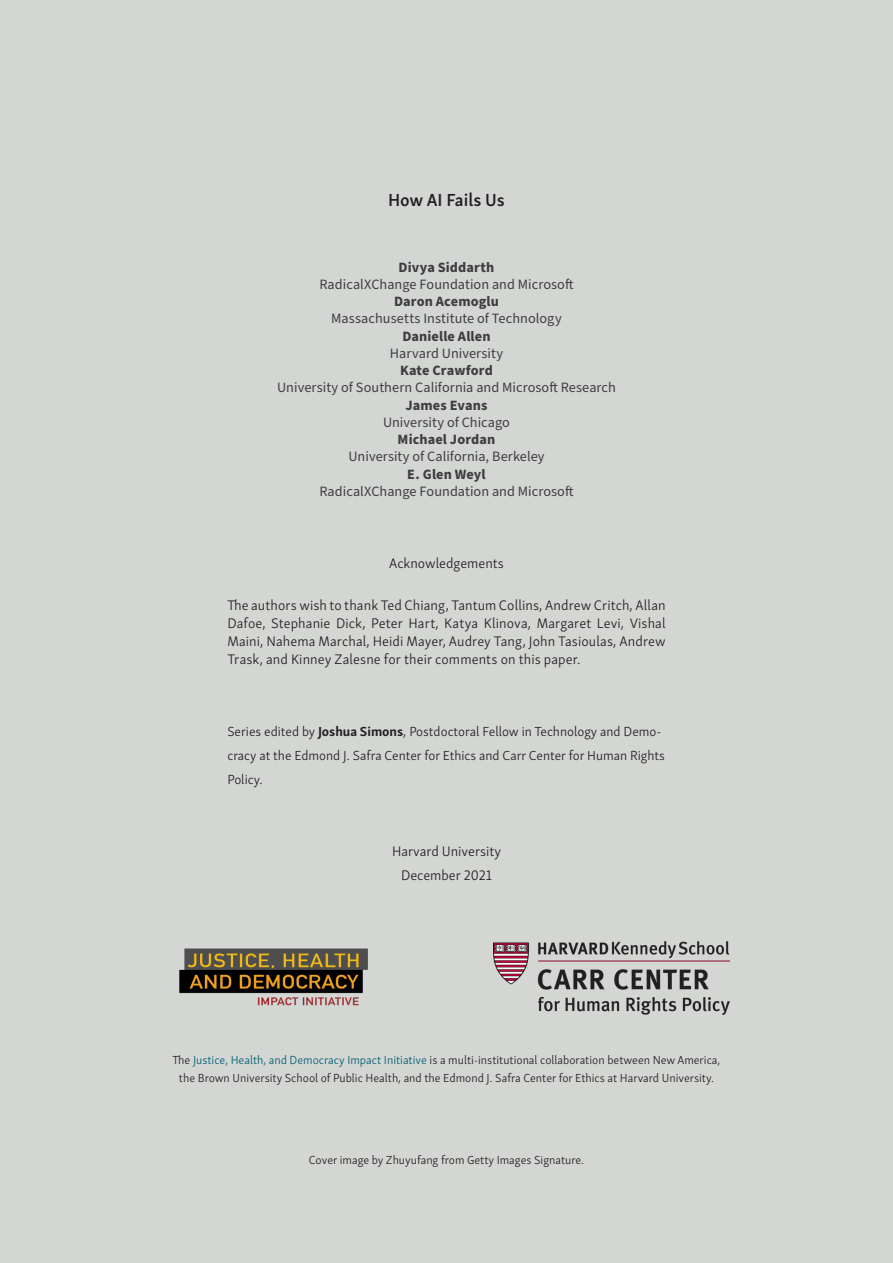
<style>
.page{position:relative;width:893px;height:1263px;background:#d4d6d4}
.page>*{position:absolute;margin:0;border:0;box-sizing:border-box;transform-origin:0 0}
.t1{font:600 18px "Skolar Sans Latn";letter-spacing:-.005em;color:#231f20}
.t2{font:300 14.25px/18px "Skolar Sans Latn";color:#231f20;text-align:justify}
.t3{font:14.25px "Source Sans Pro";letter-spacing:.005em;color:#3e3e3f}
.t4{font:700 14.25px "Source Sans Pro";letter-spacing:.01em;color:#3e3e3f}
.t5{font:300 13.5px/24px "Skolar Sans Latn";color:#231f20}
.t6{font:300 12px/18px "Skolar Sans Latn";color:#231f20;text-align:center}
.s1{font-weight:700}
.s2{color:#005f73}
</style>
<div class="page">
<img style="left:179px;top:948px;width:189px;height:58px">
<img style="left:493px;top:941px;width:236px;height:73px">
<p class="t1" style="left:388px;top:186px;width:118px">How AI Fails Us</p>
<h5 class="t4" style="left:398px;top:257px;width:97px">Divya Siddarth</h5>
<p class="t3" style="left:319px;top:275px;width:256px">RadicalXChange Foundation and Microsof</p>
<p class="t4" style="left:394px;top:292px;width:106px">Daron Acemoglu</p>
<p class="t3" style="left:331px;top:309px;width:232px">Massachusetts Institute of Technology</p>
<h5 class="t4" style="left:402px;top:326px;width:90px">Danielle Allen</h5>
<p class="t3" style="left:390px;top:344px;width:115px">Harvard University</p>
<h5 class="t4" style="left:400px;top:361px;width:94px">Kate Crawford</h5>
<p class="t3" style="left:277px;top:378px;width:340px">University of Southern California and Microsof Research</p>
<h5 class="t4" style="left:405px;top:395px;width:83px">James Evans</h5>
<p class="t3" style="left:383px;top:413px;width:129px">University of Chicago</p>
<h5 class="t4" style="left:398px;top:430px;width:99px">Michael Jordan</h5>
<p class="t3" style="left:348px;top:447px;width:198px">University of California, Berkeley</p>
<p class="t4" style="left:407px;top:464px;width:80px">E. Glen Weyl</p>
<p class="t3" style="left:319px;top:482px;width:256px">RadicalXChange Foundation and Microsof</p>
<p class="t2" style="left:389px;top:553px;width:116px">Acknowledgements</p>
<p class="t2" style="left:227px;top:595px;width:440px">Te authors wish to thank Ted Chiang, Tantum Collins, Andrew Critch, Allan Dafoe, Stephanie Dick, Peter Hart, Katya Klinova, Margaret Levi, Vishal Maini, Nahema Marchal, Heidi Mayer, Audrey Tang, John Tasioulas, Andrew Trask, and Kinney Zalesne for their comments on this paper.</p>
<p class="t5" style="left:227px;top:718px;width:439px">Series edited by <span class="s1">Joshua Simons</span>, Postdoctoral Fellow in Technology and Demo&shy;cracy at the Edmond J. Safra Center for Ethics and Carr Center for Human Rights<br>Policy.</p>
<p class="t2" style="left:392px;top:838px;width:110px;line-height:24px;text-align:center">Harvard University<br>December 2021</p>
<p class="t6" style="left:173px;top:1050px;width:549px">Te <span class="s2">Justice, Health, and Democracy Impact Initiative</span> is a multi-institutional collaboration between New America, the Brown University School of Public Health, and the Edmond J. Safra Center for Ethics at Harvard University.</p>
<p class="t6" style="left:309px;top:1150px;width:277px">Cover image by Zhuyufang from Getty Images Signature.</p>
</div>
